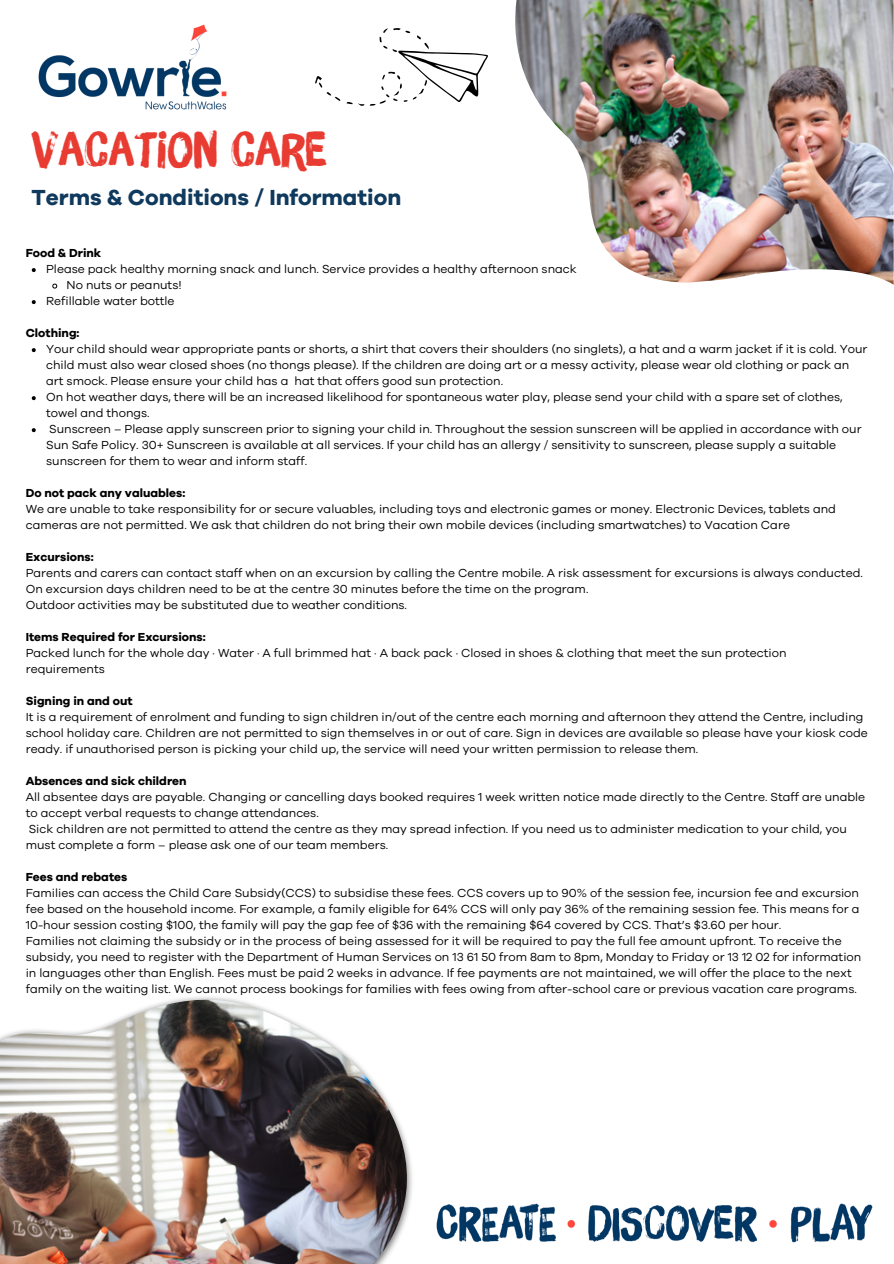
<style>
.page{position:relative;width:894px;height:1264px;background:#fff}
.page>*{position:absolute;margin:0;border:0;box-sizing:border-box;transform-origin:0 0}
.t1{font:48px "Brush Up";color:#e83c32}
.t2{font:700 22.5px "Galano Grotesque";color:#0f395d}
.t3{font:12px/16px "Galano Grotesque";color:#000}
.t4{font:700 12px "Galano Grotesque";color:#000}
</style>
<div class="page">
<svg style="left:315px;top:28px;width:173px;height:78px"></svg>
<img style="left:38px;top:24px;width:189px;height:86px">
<img style="left:436px;top:1203px;width:437px;height:40px">
<img style="left:0;top:999px;width:407px;height:264px">
<svg style="left:32px;top:268px;width:4px;height:4px"></svg>
<svg style="left:52px;top:283px;width:6px;height:6px"></svg>
<svg style="left:32px;top:300px;width:4px;height:4px"></svg>
<svg style="left:32px;top:348px;width:4px;height:4px"></svg>
<svg style="left:32px;top:396px;width:4px;height:4px"></svg>
<svg style="left:32px;top:428px;width:4px;height:4px"></svg>
<img style="left:515px;top:0;width:378px;height:285px">
<h2 class="t1" style="left:32px;top:129px;width:297px">VACATION CARE</h2>
<h2 class="t2" style="left:32px;top:183px;width:371px">Terms &amp; Conditions / Information</h2>
<p class="t4" style="left:26px;top:245px;width:77px">Food &amp; Drink</p>
<p class="t3" style="left:46px;top:261px;width:532px">Please pack healthy morning snack and lunch. Service provides a healthy afternoon snack</p>
<p class="t3" style="left:67px;top:277px;width:117px">No nuts or peanuts!</p>
<h2 class="t3" style="left:46px;top:293px;width:130px">Refillable water bottle</h2>
<p class="t4" style="left:26px;top:325px;width:55px">Clothing:</p>
<p class="t3" style="left:46px;top:341px;width:822px">Your child should wear appropriate pants or shorts, a shirt that covers their shoulders (no singlets), a hat and a warm jacket if it is cold. Your child must also wear closed shoes (no thongs please). If the children are doing art or a messy activity, please wear old clothing or pack an art smock. Please ensure your child has a hat that offers good sun protection.</p>
<p class="t3" style="left:46px;top:389px;width:797px">On hot weather days, there will be an increased likelihood for spontaneous water play, please send your child with a spare set of clothes, towel and thongs.</p>
<p class="t3" style="left:46px;top:421px;width:816px">Sunscreen – Please apply sunscreen prior to signing your child in. Throughout the session sunscreen will be applied in accordance with our<br>Sun Safe Policy. 30+ Sunscreen is available at all services. If your child has an allergy / sensitivity to sunscreen, please supply a suitable sunscreen for them to wear and inform staff.</p>
<p class="t4" style="left:26px;top:485px;width:161px">Do not pack any valuables:</p>
<p class="t3" style="left:26px;top:501px;width:811px">We are unable to take responsibility for or secure valuables, including toys and electronic games or money. Electronic Devices, tablets and cameras are not permitted. We ask that children do not bring their own mobile devices (including smartwatches) to Vacation Care</p>
<p class="t4" style="left:26px;top:549px;width:69px">Excursions:</p>
<p class="t3" style="left:26px;top:565px;width:838px">Parents and carers can contact staff when on an excursion by calling the Centre mobile. A risk assessment for excursions is always conducted.<br>On excursion days children need to be at the centre 30 minutes before the time on the program.</p>
<p class="t3" style="left:26px;top:597px;width:382px">Outdoor activities may be substituted due to weather conditions.</p>
<p class="t4" style="left:26px;top:629px;width:181px">Items Required for Excursions:</p>
<p class="t3" style="left:26px;top:645px;width:762px">Packed lunch for the whole day · Water · A full brimmed hat · A back pack · Closed in shoes &amp; clothing that meet the sun protection requirements</p>
<p class="t4" style="left:26px;top:693px;width:108px">Signing in and out</p>
<p class="t3" style="left:26px;top:709px;width:843px">It is a requirement of enrolment and funding to sign children in/out of the centre each morning and afternoon they attend the Centre, including school holiday care. Children are not permitted to sign themselves in or out of care. Sign in devices are available so please have your kiosk code ready. if unauthorised person is picking your child up, the service will need your written permission to release them.</p>
<p class="t4" style="left:26px;top:773px;width:162px">Absences and sick children</p>
<p class="t3" style="left:26px;top:789px;width:840px">All absentee days are payable. Changing or cancelling days booked requires 1 week written notice made directly to the Centre. Staff are unable to accept verbal requests to change attendances.</p>
<p class="t3" style="left:26px;top:821px;width:822px">Sick children are not permitted to attend the centre as they may spread infection. If you need us to administer medication to your child, you must complete a form – please ask one of our team members.</p>
<p class="t4" style="left:26px;top:869px;width:103px">Fees and rebates</p>
<p class="t3" style="left:26px;top:885px;width:835px;text-align:justify">Families can access the Child Care Subsidy(CCS) to subsidise these fees. CCS covers up to 90% of the session fee, incursion fee and excursion fee based on the household income. For example, a family eligible for 64% CCS will only pay 36% of the remaining session fee. This means for a 10-hour session costing $100, the family will pay the gap fee of $36 with the remaining $64 covered by CCS. That’s $3.60 per hour.</p>
<p class="t3" style="left:26px;top:933px;width:836px">Families not claiming the subsidy or in the process of being assessed for it will be required to pay the full fee amount upfront. To receive the subsidy, you need to register with the Department of Human Services on 13 61 50 from 8am to 8pm, Monday to Friday or 13 12 02 for information in languages other than English. Fees must be paid 2 weeks in advance. If fee payments are not maintained, we will offer the place to the next family on the waiting list. We cannot process bookings for families with fees owing from after-school care or previous vacation care programs.</p>
</div>
